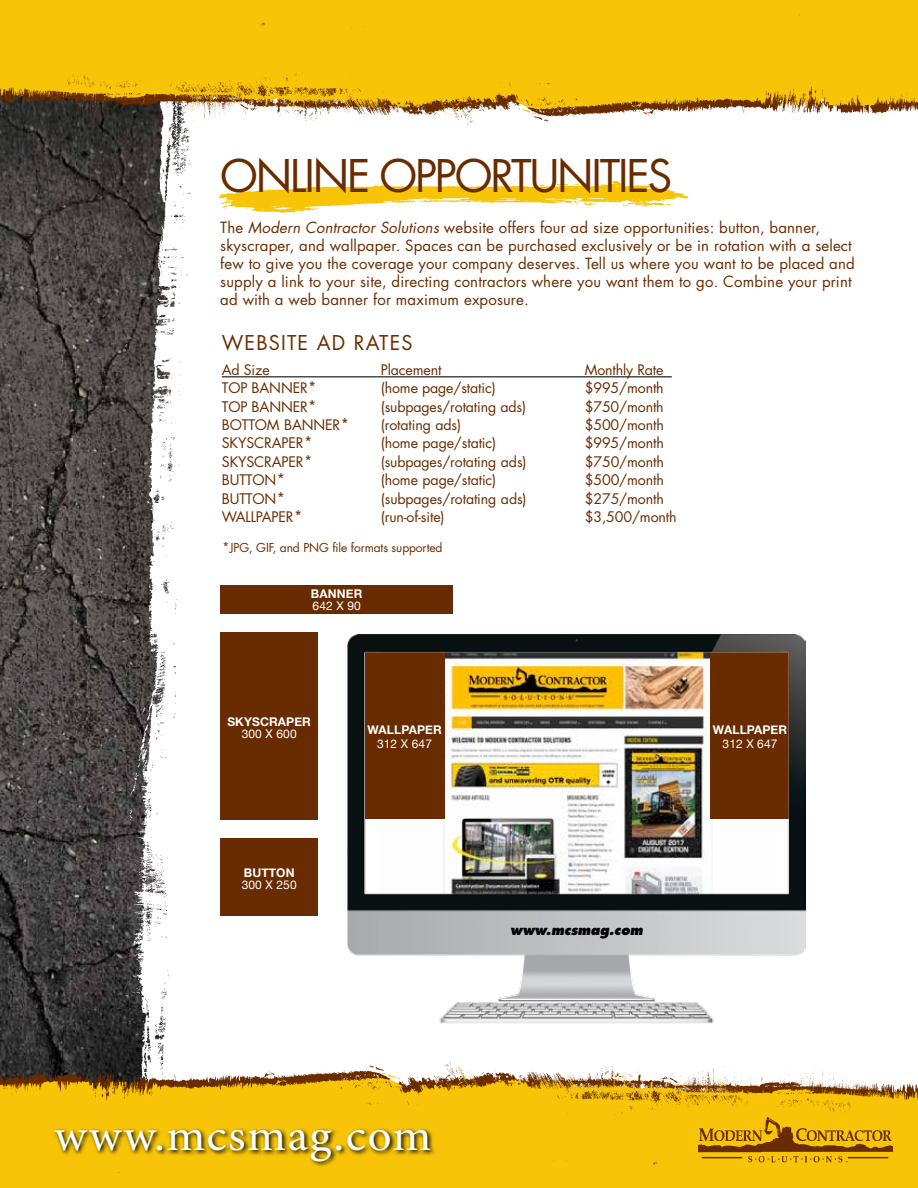
<style>
.page{position:relative;width:918px;height:1188px;background:#fff}
.page>*{position:absolute;margin:0;border:0;box-sizing:border-box;transform-origin:0 0}
.t1{font:45px "Minion Pro";letter-spacing:.03em;color:#fff;scale:1.06 1}
.t2{font:43.8px "Futura";letter-spacing:-.05em;color:#692c00}
.t3{font:19.8px "Futura";letter-spacing:.06em;color:#692c00}
.t4{font:15px/18px "Futura";letter-spacing:.01em;color:#692c00}
.t5{font:14.1px "Futura";letter-spacing:-.01em;color:#692c00}
.t6{font:italic 800 13.5px "Futura";letter-spacing:-.01em;color:#000;scale:.96 1}
.t7{font:700 12px "Helvetica Neue";letter-spacing:.01em;color:#fff}
.t8{font:12px "Futura";letter-spacing:-.01em;color:#692c00}
.t9{font:12px "Helvetica Neue";letter-spacing:.01em;color:#fff}
.s1{font-style:italic}
.s2{font-weight:700}
</style>
<div class="page">
<img style="left:218px;top:180px;width:471px;height:33px">
<img style="left:0;top:135px;width:109px;height:917px">
<img style="left:109px;top:135px;width:82px;height:917px">
<div style="left:220px;top:632px;width:98px;height:188px;background:#692c00"></div>
<div style="left:220px;top:585px;width:233px;height:29px;background:#692c00"></div>
<div style="left:220px;top:838px;width:98px;height:78px;background:#692c00"></div>
<hr style="left:222px;top:376px;width:450px;height:1px;background:#000">
<img style="left:0;top:1052px;width:164px;height:7px">
<img style="left:0;top:1059px;width:918px;height:129px">
<svg style="left:52px;top:1127px;width:385px;height:40px;background:#cca205"></svg>
<img style="left:0;top:128px;width:190px;height:7px">
<img style="left:0;top:0;width:918px;height:128px">
<img style="left:699px;top:1117px;width:193px;height:47px">
<img style="left:347px;top:634px;width:459px;height:390px">
<h2 class="t2" style="left:220px;top:146px;width:453px">ONLINE OPPORTUNITIES</h2>
<p class="t4" style="left:220px;top:218px;width:636px">The <span class="s1">Modern Contractor Solutions</span> website offers four ad size opportunities: button, banner, skyscraper, and wallpaper. Spaces can be purchased exclusively or be in rotation with a select few to give you the coverage your company deserves. Tell us where you want to be placed and supply a link to your site, directing contractors where you want them to go. Combine your print ad with a web banner for maximum exposure.</p>
<h3 class="t3" style="left:222px;top:329px;width:192px">WEBSITE AD RATES</h3>
<p class="t5" style="left:222px;top:360px;width:49px">Ad Size</p>
<p class="t5" style="left:381px;top:360px;width:62px">Placement</p>
<p class="t5" style="left:585px;top:360px;width:80px">Monthly Rate</p>
<p class="t5" style="left:222px;top:378px;width:97px">TOP BANNER<span class="s2">*</span></p>
<p class="t5" style="left:381px;top:378px;width:116px">(home page/static)</p>
<p class="t5" style="left:585px;top:378px;width:80px">$995/month</p>
<p class="t5" style="left:222px;top:397px;width:97px">TOP BANNER<span class="s2">*</span></p>
<p class="t5" style="left:381px;top:397px;width:147px">(subpages/rotating ads)</p>
<p class="t5" style="left:585px;top:397px;width:80px">$750/month</p>
<p class="t5" style="left:222px;top:415px;width:129px">BOTTOM BANNER<span class="s2">*</span></p>
<p class="t5" style="left:381px;top:415px;width:82px">(rotating ads)</p>
<p class="t5" style="left:585px;top:415px;width:80px">$500/month</p>
<p class="t5" style="left:222px;top:434px;width:93px">SKYSCRAPER<span class="s2">*</span></p>
<p class="t5" style="left:381px;top:434px;width:117px">(home page/static)</p>
<p class="t5" style="left:585px;top:434px;width:80px">$995/month</p>
<p class="t5" style="left:222px;top:452px;width:93px">SKYSCRAPER<span class="s2">*</span></p>
<p class="t5" style="left:381px;top:452px;width:147px">(subpages/rotating ads)</p>
<p class="t5" style="left:585px;top:452px;width:80px">$750/month</p>
<p class="t5" style="left:222px;top:470px;width:65px">BUTTON<span class="s2">*</span></p>
<p class="t5" style="left:381px;top:470px;width:117px">(home page/static)</p>
<p class="t5" style="left:585px;top:470px;width:80px">$500/month</p>
<p class="t5" style="left:222px;top:489px;width:65px">BUTTON<span class="s2">*</span></p>
<p class="t5" style="left:381px;top:489px;width:147px">(subpages/rotating ads)</p>
<p class="t5" style="left:585px;top:489px;width:80px">$275/month</p>
<p class="t5" style="left:222px;top:507px;width:83px">WALLPAPER<span class="s2">*</span></p>
<p class="t5" style="left:381px;top:507px;width:65px">(run-of-site)</p>
<p class="t5" style="left:585px;top:507px;width:93px">$3,500/month</p>
<p class="t8" style="left:222px;top:539px;width:222px"><span class="s2">*</span>JPG, GIF, and PNG file formats supported</p>
<p class="t7" style="left:311px;top:584px;width:53px">BANNER</p>
<p class="t9" style="left:313px;top:597px;width:50px">642 X 90</p>
<p class="t7" style="left:227px;top:712px;width:85px">SKYSCRAPER</p>
<p class="t9" style="left:242px;top:725px;width:56px">300 X 600</p>
<p class="t7" style="left:244px;top:863px;width:52px">BUTTON</p>
<p class="t9" style="left:242px;top:876px;width:56px">300 X 250</p>
<p class="t7" style="left:367px;top:721px;width:76px">WALLPAPER</p>
<p class="t9" style="left:377px;top:735px;width:56px">312 X 647</p>
<p class="t7" style="left:713px;top:721px;width:76px">WALLPAPER</p>
<p class="t9" style="left:723px;top:735px;width:56px">312 X 647</p>
<p class="t6" style="left:510px;top:922px;width:140px">www.mcsmag.com</p>
<h1 class="t1" style="left:54px;top:1108px;width:358px">www.mcsmag.com</h1>
</div>
